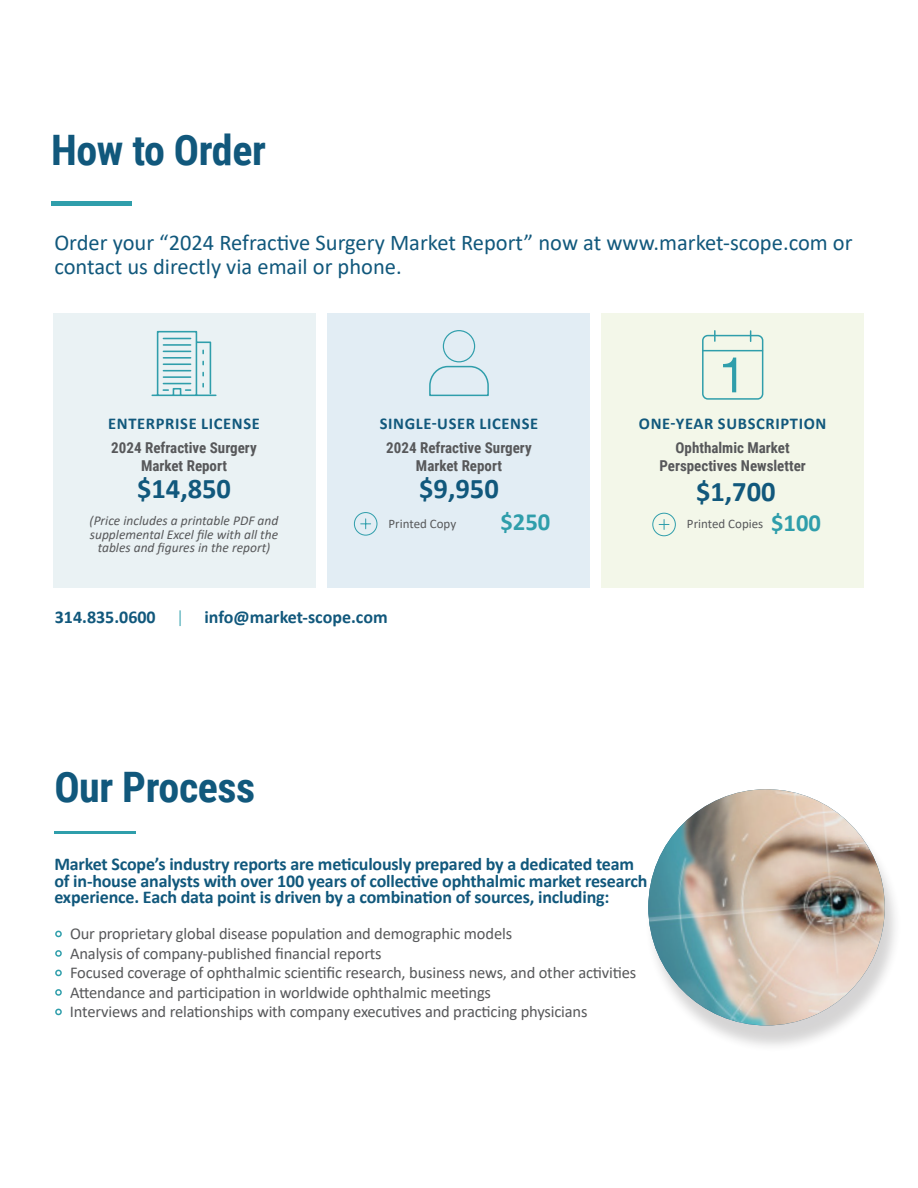
<style>
.page{position:relative;width:918px;height:1188px;background:#fff}
.page>*{position:absolute;margin:0;border:0;box-sizing:border-box;transform-origin:0 0}
.Page_Heading{font:700 42px "Roboto Condensed";letter-spacing:-.01em;color:#11587c}
.t1{font:700 28.5px "Calibri";color:#11587c}
.t2{font:700 24.6px "Calibri";color:#2f9eab}
.Subheading{font:22.5px/24px "Calibri";color:#11587c}
.Paragraph_Style_1{font:700 18px/16.5px "Calibri";letter-spacing:-.01em;color:#11587c}
.Process_Font{font:16.5px "Calibri";letter-spacing:-.01em;color:#57585a}
.t3{font:700 16.5px "Calibri";letter-spacing:.04em;color:#11587c}
.t4{font:700 15px/18px "Roboto Condensed";color:#57585a;text-align:center}
.t5{font:italic 13.5px/13.5px "Calibri";color:#57585a;text-align:center}
.t6{font:12.9px "Calibri";color:#57585a}
.s1{font-weight:300;color:#2f9eab}
.s2{color:#2f9eab}
</style>
<div class="page">
<div style="left:53px;top:314px;width:262px;height:274px;background:#eaf2f4"></div>
<div style="left:601px;top:314px;width:263px;height:274px;background:#f3f7e9"></div>
<svg style="left:151px;top:330px;width:66px;height:67px"></svg>
<div style="left:328px;top:314px;width:262px;height:274px;background:#e2edf4"></div>
<div style="left:443px;top:330px;width:32px;height:32px;border:1px solid #2f9eab;border-radius:50%"></div>
<svg style="left:429px;top:365px;width:60px;height:32px"></svg>
<svg style="left:353px;top:512px;width:25px;height:24px"></svg>
<svg style="left:702px;top:331px;width:62px;height:69px"></svg>
<hr style="left:51px;top:202px;width:81px;height:4px;background:#2f9eab">
<hr style="left:54px;top:832px;width:81px;height:2px;background:#2f9eab">
<svg style="left:652px;top:512px;width:24px;height:25px"></svg>
<div style="left:645px;top:796px;width:256px;height:257px;background:#231f20;opacity:.19"></div>
<img style="left:648px;top:789px;width:237px;height:236px">
<p class="Page_Heading" style="left:51px;top:121px;width:216px">How to Order</p>
<p class="Subheading" style="left:54px;top:230px;width:800px">Order your “2024 Refractive Surgery Market Report” now at www.market‐scope.com or contact us directly via email or phone.</p>
<p class="t3" style="left:108px;top:411px;width:153px">ENTERPRISE LICENSE</p>
<p class="t4" style="left:111px;top:438px;width:147px">2024 Refractive Surgery</p>
<p class="t4" style="left:141px;top:456px;width:87px">Market Report</p>
<p class="t1" style="left:137px;top:469px;width:96px">$14,850</p>
<p class="t5" style="left:90px;top:513px;width:190px">(Price includes a printable PDF and supplemental Excel file with all the tables and figures in the report)</p>
<p class="t3" style="left:380px;top:411px;width:160px">SINGLE‐USER LICENSE</p>
<p class="t4" style="left:386px;top:438px;width:147px">2024 Refractive Surgery</p>
<p class="t4" style="left:416px;top:456px;width:87px">Market Report</p>
<p class="t1" style="left:419px;top:469px;width:81px">$9,950</p>
<p class="t6" style="left:389px;top:514px;width:69px">Printed Copy</p>
<p class="t2" style="left:500px;top:505px;width:51px">$250</p>
<p class="Paragraph_Style_1" style="left:55px;top:608px;width:334px">314.835.0600 <span class="s1">|</span> info@market-scope.com</p>
<p class="Page_Heading" style="left:54px;top:757px;width:202px">Our Process</p>
<p class="t3" style="left:639px;top:411px;width:189px">ONE‐YEAR SUBSCRIPTION</p>
<p class="t4" style="left:659px;top:438px;width:148px">Ophthalmic Market<br>Perspectives Newsletter</p>
<p class="t1" style="left:696px;top:472px;width:81px">$1,700</p>
<p class="t6" style="left:687px;top:515px;width:78px">Printed Copies</p>
<p class="t2" style="left:771px;top:506px;width:51px">$100</p>
<p class="Paragraph_Style_1" style="left:54px;top:856px;width:595px">Market Scope’s industry reports are meticulously prepared by a dedicated team of in-house analysts with over 100 years of collective ophthalmic market research experience. Each data point is driven by a combination of sources, including:</p>
<p class="Process_Font" style="left:54px;top:922px;width:459px"><span class="s2">•</span> Our proprietary global disease population and demographic models</p>
<p class="Process_Font" style="left:54px;top:942px;width:329px"><span class="s2">•</span> Analysis of company-published financial reports</p>
<p class="Process_Font" style="left:54px;top:961px;width:584px"><span class="s2">•</span> Focused coverage of ophthalmic scientific research, business news, and other activities</p>
<p class="Process_Font" style="left:54px;top:981px;width:438px"><span class="s2">•</span> Attendance and participation in worldwide ophthalmic meetings</p>
<p class="Process_Font" style="left:54px;top:1000px;width:535px"><span class="s2">•</span> Interviews and relationships with company executives and practicing physicians</p>
</div>
